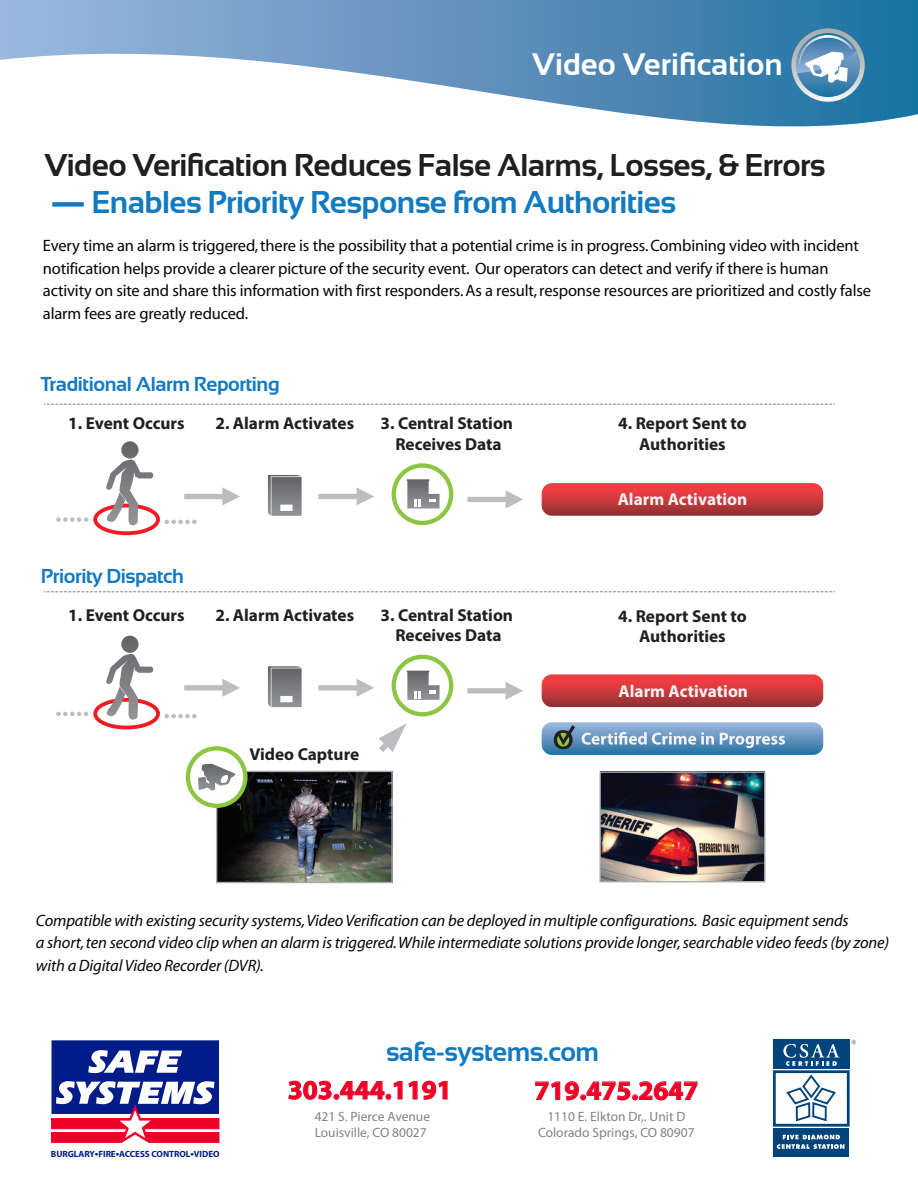
<style>
.page{position:relative;width:918px;height:1188px;background:#fff}
.page>*{position:absolute;margin:0;border:0;box-sizing:border-box;transform-origin:0 0}
.t1{font:700 31.5px "Sansation";letter-spacing:-.02em;color:#211e1e}
.t2{font:700 31.5px "Sansation";letter-spacing:-.02em;color:#127ac0}
.t3{font:700 31.05px "Sansation";color:#fff}
.t4{font:700 27px "Myriad Pro";color:#ef0027}
.t5{font:700 27px "Sansation";letter-spacing:-.02em;color:#127ac0}
.t6{font:700 20.1px "Sansation";letter-spacing:-.02em;color:#127ac0}
.t7{font:700 17.25px/20.7px "Myriad Pro";color:#231f20;text-align:center}
.t8{font:700 17.25px "Myriad Pro";color:#f2f3f4}
.t9{font:16.5px/22.5px "Myriad";letter-spacing:-.01em;color:#050504}
.t10{font:italic 16.5px/22.5px "Myriad";letter-spacing:-.01em;color:#050504}
.t11{font:13.5px/16.2px "Myriad Pro";color:#808285}
.t12{font:700 9px "Myriad Pro";letter-spacing:-.005em;color:#001c88}
.s1{font-family:"Arial"}
.s2{font-size:10.5px}
</style>
<div class="page">
<img style="left:600px;top:771px;width:165px;height:109px">
<img style="left:218px;top:773px;width:173px;height:108px">
<div style="left:216px;top:771px;width:177px;height:112px;border:1px solid #a8a9ad"></div>
<svg style="left:188px;top:748px;width:57px;height:58px"></svg>
<div style="left:186px;top:746px;width:62px;height:62px;border:4px solid #8cc542;border-radius:50%"></div>
<svg style="left:0;top:0;width:918px;height:127px"></svg>
<svg style="left:791px;top:28px;width:74px;height:74px"></svg>
<svg style="left:796px;top:33px;width:64px;height:64px"></svg>
<svg style="left:796px;top:33px;width:61px;height:50px"></svg>
<div style="left:93px;top:504px;width:67px;height:31px;border:4px solid #ee1d23;border-radius:50%"></div>
<svg style="left:104px;top:441px;width:50px;height:84px"></svg>
<svg style="left:56px;top:517px;width:32px;height:5px"></svg>
<svg style="left:164px;top:520px;width:33px;height:4px"></svg>
<div style="left:93px;top:698px;width:67px;height:31px;border:4px solid #ee1d23;border-radius:50%"></div>
<svg style="left:104px;top:636px;width:50px;height:84px"></svg>
<svg style="left:56px;top:712px;width:32px;height:4px"></svg>
<svg style="left:164px;top:714px;width:33px;height:4px"></svg>
<svg style="left:198px;top:764px;width:38px;height:27px"></svg>
<svg style="left:379px;top:723px;width:28px;height:29px"></svg>
<svg style="left:184px;top:487px;width:56px;height:19px"></svg>
<svg style="left:318px;top:487px;width:56px;height:19px"></svg>
<svg style="left:467px;top:490px;width:56px;height:18px"></svg>
<div style="left:392px;top:463px;width:61px;height:62px;border:4px solid #8cc542;border-radius:50%"></div>
<svg style="left:407px;top:479px;width:33px;height:30px"></svg>
<svg style="left:268px;top:475px;width:34px;height:41px"></svg>
<svg style="left:542px;top:483px;width:281px;height:33px;background:#c93c3f"></svg>
<svg style="left:184px;top:679px;width:56px;height:18px"></svg>
<svg style="left:318px;top:679px;width:56px;height:18px"></svg>
<svg style="left:467px;top:682px;width:56px;height:18px"></svg>
<div style="left:392px;top:655px;width:61px;height:61px;border:4px solid #8cc542;border-radius:50%"></div>
<svg style="left:407px;top:671px;width:33px;height:29px"></svg>
<svg style="left:268px;top:666px;width:34px;height:41px"></svg>
<svg style="left:542px;top:674px;width:281px;height:33px;background:#ca3c40"></svg>
<svg style="left:44px;top:404px;width:791px;height:1px"></svg>
<svg style="left:44px;top:591px;width:791px;height:1px"></svg>
<div style="left:599px;top:772px;width:166px;height:110px;border:1px solid #a8a9ad"></div>
<svg style="left:542px;top:722px;width:281px;height:33px;background:#739ec1"></svg>
<div style="left:773px;top:1128px;width:76px;height:29px;background:#00447b"></div>
<div style="left:773px;top:1040px;width:76px;height:29px;background:#00447b"></div>
<svg style="left:777px;top:1135px;width:68px;height:14px"></svg>
<svg style="left:783px;top:1044px;width:56px;height:22px"></svg>
<div style="left:773px;top:1070px;width:77px;height:57px;background:#fff;border:3px solid #00447b"></div>
<svg style="left:785px;top:1073px;width:52px;height:49px"></svg>
<svg style="left:851px;top:1040px;width:5px;height:4px"></svg>
<div style="left:52px;top:1040px;width:167px;height:74px;background:#001c88"></div>
<svg style="left:88px;top:1050px;width:94px;height:23px"></svg>
<svg style="left:51px;top:1081px;width:168px;height:61px"></svg>
<svg style="left:289px;top:1081px;width:113px;height:18px"></svg>
<svg style="left:409px;top:1081px;width:38px;height:18px"></svg>
<svg style="left:536px;top:1082px;width:161px;height:18px"></svg>
<h2 class="t3" style="left:532px;top:47px;width:252px">Video Verification</h2>
<h1 class="t1" style="left:44px;top:147px;width:783px">Video Verification Reduces False Alarms, Losses, &amp; Errors</h1>
<h1 class="t2" style="left:53px;top:185px;width:625px"><span class="s1">—</span> Enables Priority Response from Authorities</h1>
<p class="t9" style="left:43px;top:235px;width:830px">Every time an alarm is triggered, there is the possibility that a potential crime is in progress. Combining video with incident notification helps provide a clearer picture of the security event. Our operators can detect and verify if there is human activity on site and share this information with first responders. As a result, response resources are prioritized and costly false alarm fees are greatly reduced.</p>
<p class="t6" style="left:41px;top:372px;width:240px">Traditional Alarm Reporting</p>
<p class="t7" style="left:68px;top:413px;width:118px">1. Event Occurs</p>
<p class="t7" style="left:215px;top:413px;width:140px">2. Alarm Activates</p>
<p class="t7" style="left:381px;top:413px;width:134px">3. Central Station<br>Receives Data</p>
<p class="t7" style="left:618px;top:413px;width:130px">4. Report Sent to<br>Authorities</p>
<p class="t6" style="left:41px;top:565px;width:145px">Priority Dispatch</p>
<p class="t7" style="left:68px;top:604px;width:118px">1. Event Occurs</p>
<p class="t7" style="left:215px;top:604px;width:140px">2. Alarm Activates</p>
<p class="t7" style="left:381px;top:604px;width:134px">3. Central Station<br>Receives Data</p>
<p class="t7" style="left:250px;top:744px;width:111px">Video Capture</p>
<p class="t8" style="left:618px;top:488px;width:131px">Alarm Activation</p>
<p class="t7" style="left:618px;top:605px;width:130px">4. Report Sent to<br>Authorities</p>
<p class="t8" style="left:619px;top:680px;width:131px">Alarm Activation</p>
<p class="t10" style="left:36px;top:909px;width:855px">Compatible with existing security systems, Video Verification can be deployed in multiple configurations. Basic equipment sends<br>a short, ten second video clip when an alarm is triggered. While intermediate solutions provide longer, searchable video feeds (by zone) with a Digital Video Recorder (DVR).</p>
<h3 class="t5" style="left:386px;top:1036px;width:215px">safe-systems.com</h3>
<h3 class="t4" style="left:288px;top:1072px;width:165px">303.444.1191</h3>
<h3 class="t4" style="left:534px;top:1073px;width:165px">719.475.2647</h3>
<p class="t12" style="left:51px;top:1148px;width:170px">BURGLARY<span class="s2">•</span>FIRE<span class="s2">•</span>ACCESS CONTROL<span class="s2">•</span>VIDEO</p>
<p class="t11" style="left:315px;top:1108px;width:117px">421 S. Pierce Avenue<br>Louisville, CO 80027</p>
<p class="t11" style="left:538px;top:1108px;width:158px;text-align:center">1110 E. Elkton Dr,. Unit D<br>Colorado Springs, CO 80907</p>
</div>
